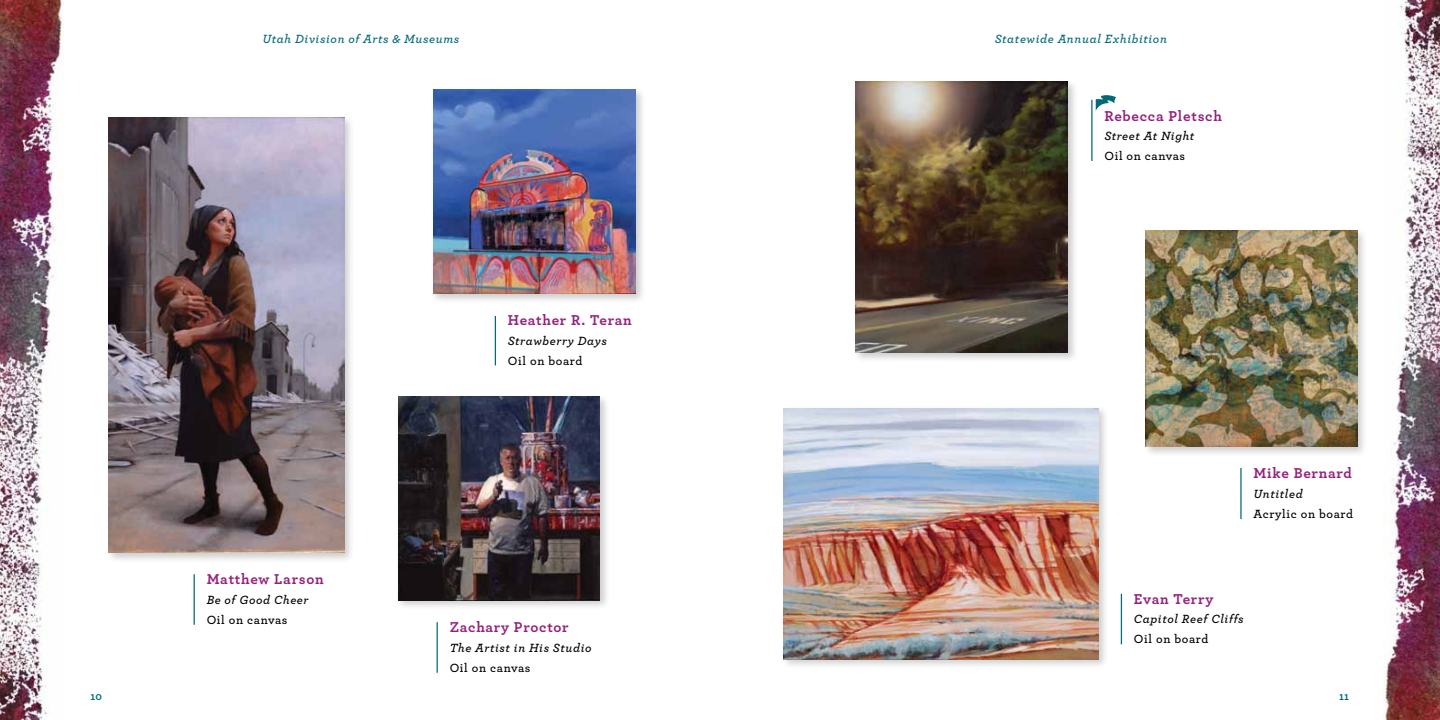
<style>
.page{position:relative;width:1440px;height:720px;background:#fff}
.page>*{position:absolute;margin:0;border:0;box-sizing:border-box;transform-origin:0 0}
.t1{font:700 15px "Archer";letter-spacing:.05em;color:#94217d}
.t2{font:italic 600 12.5px/20px "Archer";letter-spacing:.05em;color:#000}
.t3{font:italic 600 12.5px "Archer";letter-spacing:.05em;color:#006a79}
.t4{font:600 12.5px/20px "Archer";letter-spacing:.05em;color:#000}
.t5{font:700 11.25px "Archer";color:#006a79}
.s1{font-style:normal}
.s2{font-style:italic}
</style>
<div class="page">
<img style="left:1383px;top:0;width:57px;height:720px">
<img style="left:0;top:0;width:63px;height:720px">
<div style="left:106px;top:114px;width:249px;height:450px;background:#000;opacity:.2"></div>
<img style="left:109px;top:117px;width:235px;height:436px">
<div style="left:853px;top:79px;width:226px;height:284px;background:#000;opacity:.2"></div>
<img style="left:855px;top:82px;width:213px;height:270px">
<div style="left:395px;top:394px;width:215px;height:217px;background:#000;opacity:.2"></div>
<img style="left:398px;top:397px;width:201px;height:203px">
<div style="left:1143px;top:228px;width:225px;height:229px;background:#000;opacity:.2"></div>
<img style="left:1146px;top:231px;width:211px;height:216px">
<hr style="left:194px;top:574px;width:1px;height:51px;background:#006a79">
<hr style="left:437px;top:622px;width:1px;height:51px;background:#006a79">
<hr style="left:1121px;top:594px;width:1px;height:50px;background:#006a79">
<hr style="left:1240px;top:468px;width:2px;height:51px;background:#006a79">
<div style="left:780px;top:405px;width:329px;height:265px;background:#000;opacity:.2"></div>
<img style="left:783px;top:408px;width:316px;height:251px">
<div style="left:430px;top:86px;width:217px;height:218px;background:#000;opacity:.2"></div>
<img style="left:433px;top:89px;width:203px;height:205px">
<hr style="left:495px;top:316px;width:1px;height:49px;background:#006a79">
<hr style="left:1091px;top:100px;width:2px;height:61px;background:#006a79">
<svg style="left:1096px;top:95px;width:20px;height:15px"></svg>
<p class="t3" style="left:262px;top:29px;width:198px">Utah Division of Arts &amp; Museums</p>
<p class="t3" style="left:995px;top:29px;width:174px">Statewide Annual Exhibition</p>
<p class="t1" style="left:1104px;top:104px;width:119px">Rebecca Pletsch</p>
<p class="t1" style="left:207px;top:567px;width:119px">Matthew Larson</p>
<p class="t2" style="left:207px;top:589px;width:103px">Be of Good Cheer<br><span class="s1">Oil on canvas</span></p>
<p class="t1" style="left:508px;top:308px;width:125px">Heather R. Teran</p>
<p class="t2" style="left:508px;top:330px;width:101px">Strawberry Days<br><span class="s1">Oil on board</span></p>
<p class="t1" style="left:450px;top:615px;width:121px">Zachary Proctor</p>
<p class="t2" style="left:450px;top:637px;width:143px">The Artist in His Studio<br><span class="s1">Oil on canvas</span></p>
<p class="t2" style="left:1104px;top:125px;width:91px">Street At Night<br><span class="s1">Oil on canvas</span></p>
<p class="t1" style="left:1253px;top:461px;width:100px">Mike Bernard</p>
<p class="t4" style="left:1253px;top:483px;width:101px"><span class="s2">Untitled<br></span>Acrylic on board</p>
<p class="t1" style="left:1134px;top:587px;width:81px">Evan Terry</p>
<p class="t2" style="left:1134px;top:608px;width:111px">Capitol Reef Cliffs<br><span class="s1">Oil on board</span></p>
<p class="t5" style="left:91px;top:688px;width:13px">10</p>
<p class="t5" style="left:1339px;top:688px;width:11px">11</p>
</div>
